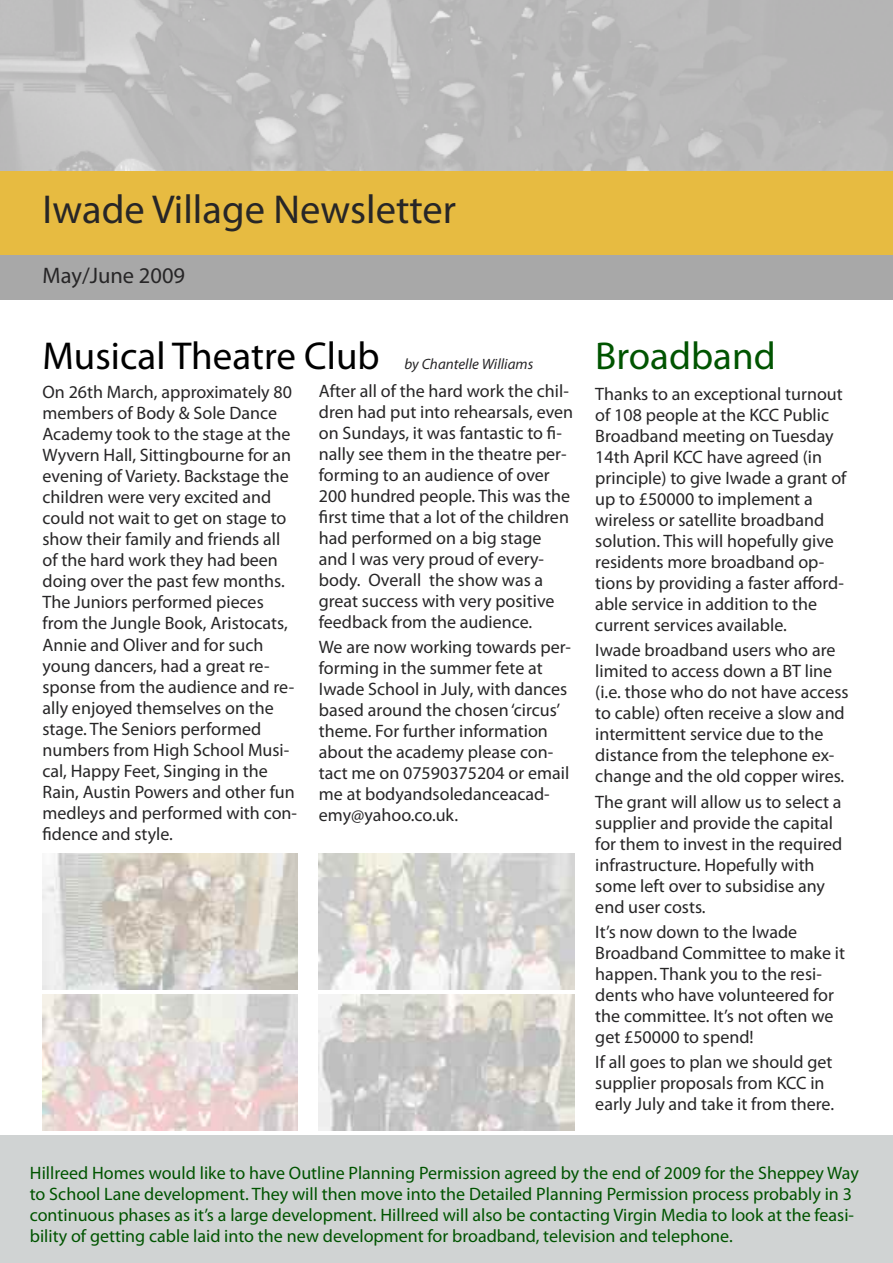
<style>
.page{position:relative;width:893px;height:1263px;background:#fff}
.page>*{position:absolute;margin:0;border:0;box-sizing:border-box;transform-origin:0 0}
.t1{font:40.5px "Myriad Pro";color:#272627}
.t2{font:39px "Myriad Pro";color:#000}
.t3{font:39px "Myriad Pro";color:#005400}
.t4{font:22.5px "Myriad Pro";color:#272627}
.t5{font:18px/21px "Myriad Pro";color:#272627}
.t6{font:18px/21px "Myriad Pro";color:#005400}
.t7{font:italic 15px "Myriad Pro";color:#272627}
</style>
<div class="page">
<div style="left:0;top:170px;width:893px;height:85px;background:#e7bb41"></div>
<div style="left:0;top:255px;width:893px;height:44px;background:#a8a8a8"></div>
<img style="left:43px;top:994px;width:255px;height:136px">
<img style="left:319px;top:854px;width:255px;height:136px">
<img style="left:319px;top:994px;width:255px;height:136px">
<img style="left:43px;top:853px;width:255px;height:136px">
<img style="left:0;top:0;width:893px;height:170px">
<div style="left:0;top:1135px;width:893px;height:128px;background:#d0d3d3"></div>
<h1 class="t1" style="left:43px;top:194px;width:415px">Iwade Village Newsletter</h1>
<p class="t4" style="left:43px;top:267px;width:144px">May/June 2009</p>
<h2 class="t2" style="left:43px;top:342px;width:339px">Musical Theatre Club</h2>
<p class="t7" style="left:405px;top:359px;width:130px">by Chantelle Williams</p>
<p class="t5" style="left:43px;top:383px;width:256px">On 26th March, approximately 80 members of Body &amp; Sole Dance<br>Academy took to the stage at the<br>Wyvern Hall, Sittingbourne for an evening of Variety. Backstage the children were very excited and could not wait to get on stage to show their family and friends all of the hard work they had been doing over the past few months.<br>The Juniors performed pieces from the Jungle Book, Aristocats,<br>Annie and Oliver and for such young dancers, had a great re&shy;sponse from the audience and re&shy;ally enjoyed themselves on the stage. The Seniors performed numbers from High School Musi&shy;cal, Happy Feet, Singing in the<br>Rain, Austin Powers and other fun medleys and performed with con&shy;fidence and style.</p>
<p class="t5" style="left:319px;top:382px;width:256px">After all of the hard work the chil&shy;dren had put into rehearsals, even on Sundays, it was fantastic to fi&shy;nally see them in the theatre per&shy;forming to an audience of over<br>200 hundred people. This was the first time that a lot of the children had performed on a big stage and I was very proud of every&shy;body. Overall the show was a great success with very positive feedback from the audience.</p>
<p class="t5" style="left:319px;top:638px;width:254px">We are now working towards per&shy;forming in the summer fete at<br>Iwade School in July, with dances based around the chosen‘circus’ theme. For further information about the academy please con&shy;tact me on 07590375204 or email me at bodyandsoledanceacad&shy;emy@yahoo.co.uk.</p>
<h2 class="t3" style="left:595px;top:342px;width:182px">Broadband</h2>
<p class="t5" style="left:595px;top:385px;width:253px">Thanks to an exceptional turnout of 108 people at the KCC Public<br>Broadband meeting on Tuesday<br>14th April KCC have agreed (in principle) to give Iwade a grant of up to £50000 to implement a wireless or satellite broadband solution. This will hopefully give residents more broadband op&shy;tions by providing a faster afford&shy;able service in addition to the current services available.</p>
<p class="t5" style="left:595px;top:641px;width:255px">Iwade broadband users who are limited to access down a BT line (i.e. those who do not have access to cable) often receive a slow and intermittent service due to the distance from the telephone ex&shy;change and the old copper wires.</p>
<p class="t5" style="left:595px;top:792px;width:248px">The grant will allow us to select a supplier and provide the capital for them to invest in the required infrastructure. Hopefully with some left over to subsidise any end user costs.</p>
<p class="t5" style="left:595px;top:923px;width:251px">It’s now down to the Iwade<br>Broadband Committee to make it happen. Thank you to the resi&shy;dents who have volunteered for the committee. It’s not often we get £50000 to spend!</p>
<p class="t5" style="left:595px;top:1053px;width:240px">If all goes to plan we should get supplier proposals from KCC in early July and take it from there.</p>
<p class="t6" style="left:30px;top:1163px;width:830px">Hillreed Homes would like to have Outline Planning Permission agreed by the end of 2009 for the Sheppey Way to School Lane development. They will then move into the Detailed Planning Permission process probably in 3 continuous phases as it’s a large development. Hillreed will also be contacting Virgin Media to look at the feasi&shy;bility of getting cable laid into the new development for broadband, television and telephone.</p>
</div>
